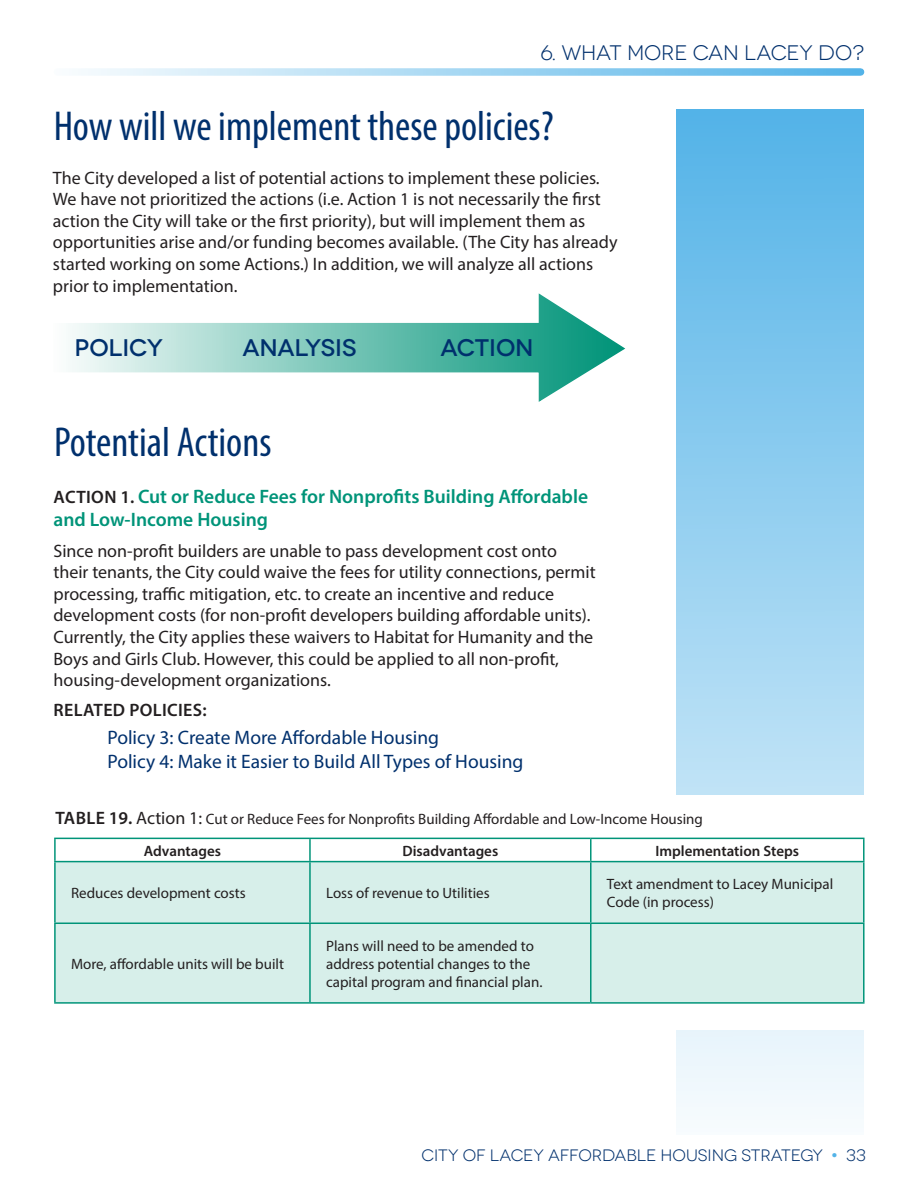
<style>
.page{position:relative;width:918px;height:1188px;background:#fff}
.page>*{position:absolute;margin:0;border:0;box-sizing:border-box;transform-origin:0 0}
.Subheading{font:condensed 42px "Myriad Pro";color:#00306d}
.t1{font:500 24px "Novecentowide";letter-spacing:-.01em;color:#00306d}
.t2{font:21px "Novecentowide";letter-spacing:-.01em;color:#00306d}
.t3{font:19.5px/23.4px "Myriad Pro";color:#00306d}
.t4{font:600 19.5px/23.4px "Myriad Pro";color:#009479}
.t5{font:18px/21.6px "Myriad Pro";color:#231f20}
.t6{font:600 18px "Myriad Pro";letter-spacing:.02em;color:#231f20}
.t7{font:16.5px "Novecentowide";color:#00306d}
.t8{font:15px/18px "Myriad Pro";color:#231f20}
.t9{font:600 15px "Myriad Pro";color:#231f20}
.s1{font-size:18px;color:#231f20}
.s2{font-weight:600;font-size:18px}
.s3{font-size:18px}
.s4{font-weight:700;color:#53b3e8}
</style>
<div class="page">
<svg style="left:81px;top:68px;width:780px;height:8px;background:#a9d8f3"></svg>
<svg style="left:677px;top:109px;width:187px;height:1007px;background:#95cff0"></svg>
<div style="left:665px;top:795px;width:209px;height:234px;background:#fff"></div>
<svg style="left:70px;top:293px;width:556px;height:109px"></svg>
<div style="left:56px;top:862px;width:807px;height:140px;background:#d7efea"></div>
<hr style="left:54px;top:839px;width:2px;height:22px;background:#009479">
<hr style="left:309px;top:839px;width:2px;height:22px;background:#009479">
<hr style="left:590px;top:839px;width:2px;height:22px;background:#009479">
<hr style="left:863px;top:839px;width:2px;height:22px;background:#009479">
<hr style="left:54px;top:861px;width:256px;height:1px;background:#009479">
<hr style="left:54px;top:862px;width:2px;height:61px;background:#009479">
<hr style="left:310px;top:861px;width:281px;height:1px;background:#009479">
<hr style="left:309px;top:862px;width:2px;height:61px;background:#009479">
<hr style="left:591px;top:861px;width:274px;height:1px;background:#009479">
<hr style="left:590px;top:862px;width:2px;height:61px;background:#009479">
<hr style="left:863px;top:862px;width:2px;height:61px;background:#009479">
<hr style="left:54px;top:923px;width:256px;height:1px;background:#009479">
<hr style="left:54px;top:924px;width:2px;height:78px;background:#009479">
<hr style="left:310px;top:923px;width:281px;height:1px;background:#009479">
<hr style="left:309px;top:924px;width:2px;height:78px;background:#009479">
<hr style="left:591px;top:923px;width:274px;height:1px;background:#009479">
<hr style="left:590px;top:924px;width:2px;height:78px;background:#009479">
<hr style="left:863px;top:924px;width:2px;height:78px;background:#009479">
<hr style="left:54px;top:838px;width:256px;height:1px;background:#009479">
<hr style="left:310px;top:838px;width:281px;height:1px;background:#009479">
<hr style="left:591px;top:838px;width:274px;height:1px;background:#009479">
<hr style="left:54px;top:1002px;width:256px;height:2px;background:#009479">
<hr style="left:310px;top:1002px;width:281px;height:2px;background:#009479">
<hr style="left:591px;top:1002px;width:274px;height:2px;background:#009479">
<p class="t2" style="left:540px;top:40px;width:325px">6. WHAT MORE CAN LACEY DO?</p>
<p class="Subheading" style="left:54px;top:100px;width:502px">How will we implement these policies?</p>
<p class="t5" style="left:53px;top:166px;width:566px">The City developed a list of potential actions to implement these policies.<br>We have not prioritized the actions (i.e. Action 1 is not necessarily the first action the City will take or the first priority), but will implement them as opportunities arise and/or funding becomes available. (The City has already started working on some Actions.) In addition, we will analyze all actions prior to implementation.</p>
<p class="t1" style="left:75px;top:333px;width:90px">POLICY</p>
<p class="t1" style="left:243px;top:333px;width:116px">ANALYSIS</p>
<p class="t1" style="left:441px;top:333px;width:95px">ACTION</p>
<p class="Subheading" style="left:54px;top:417px;width:219px">Potential Actions</p>
<p class="t4" style="left:53px;top:484px;width:536px"><span class="s1">ACTION 1.</span> Cut or Reduce Fees for Nonprofits Building Affordable and Low-Income Housing</p>
<p class="t5" style="left:53px;top:539px;width:544px">Since non-profit builders are unable to pass development cost onto their tenants, the City could waive the fees for utility connections, permit processing, traffic mitigation, etc. to create an incentive and reduce development costs (for non-profit developers building affordable units).<br>Currently, the City applies these waivers to Habitat for Humanity and the Boys and Girls Club. However, this could be applied to all non-profit, housing-development organizations.</p>
<p class="t6" style="left:54px;top:699px;width:154px">RELATED POLICIES:</p>
<p class="t3" style="left:107px;top:726px;width:418px">Policy 3: Create More Affordable Housing<br>Policy 4: Make it Easier to Build All Types of Housing</p>
<p class="t8" style="left:55px;top:810px;width:649px"><span class="s2">TABLE 19.</span> <span class="s3">Action 1:</span> Cut or Reduce Fees for Nonprofits Building Affordable and Low-Income Housing</p>
<p class="t9" style="left:144px;top:841px;width:79px">Advantages</p>
<p class="t9" style="left:402px;top:841px;width:97px">Disadvantages</p>
<p class="t9" style="left:655px;top:841px;width:145px">Implementation Steps</p>
<p class="t8" style="left:71px;top:884px;width:176px">Reduces development costs</p>
<p class="t8" style="left:326px;top:884px;width:165px">Loss of revenue to Utilities</p>
<p class="t8" style="left:607px;top:875px;width:228px">Text amendment to Lacey Municipal<br>Code (in process)</p>
<p class="t8" style="left:71px;top:954px;width:215px">More, affordable units will be built</p>
<p class="t8" style="left:326px;top:936px;width:218px">Plans will need to be amended to address potential changes to the capital program and financial plan.</p>
<p class="t7" style="left:422px;top:1145px;width:446px">CITY OF LACEY AFFORDABLE HOUSING STRATEGY <span class="s4">•</span> 33</p>
</div>
